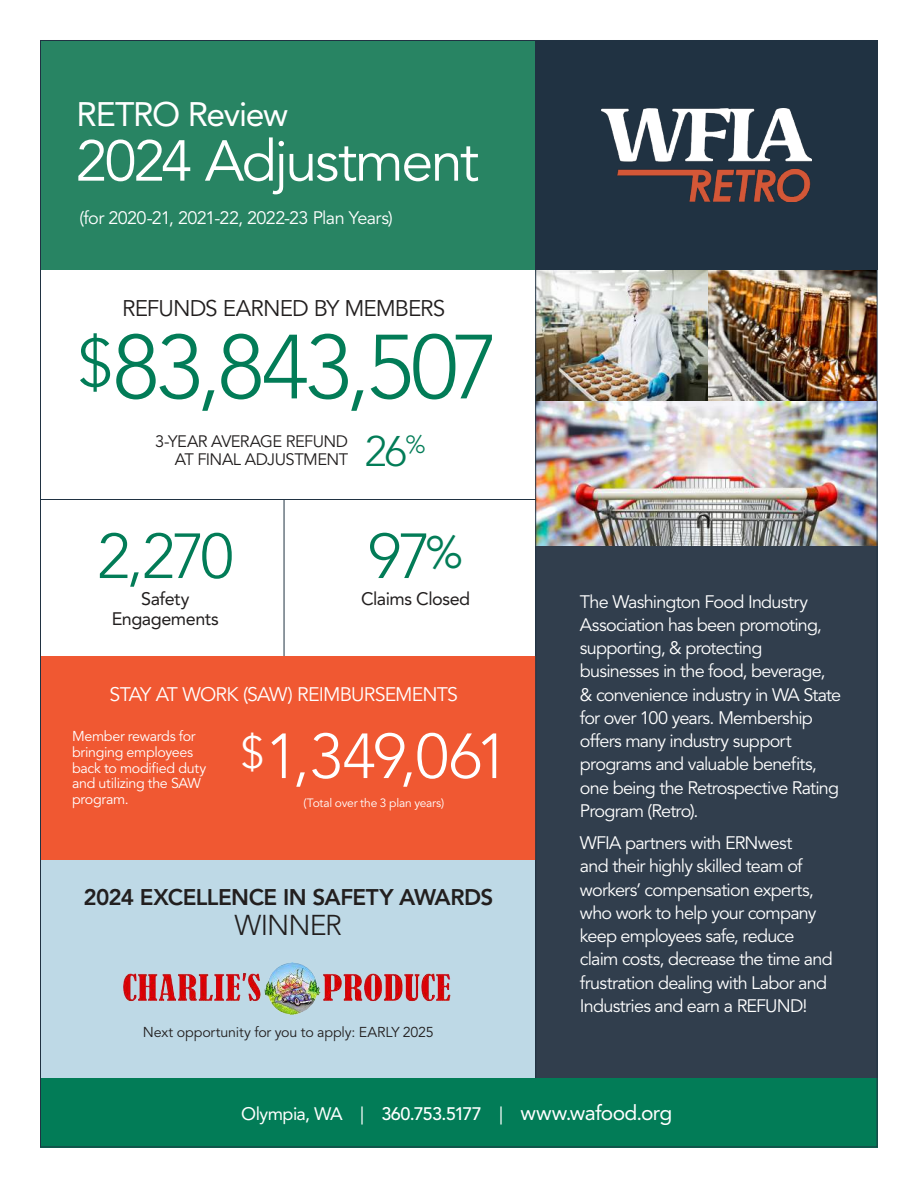
<style>
.page{position:relative;width:918px;height:1188px;background:#fff}
.page>*{position:absolute;margin:0;border:0;box-sizing:border-box;transform-origin:0 0}
.t1{font:300 90px "Avenir LT Std";letter-spacing:-.04em;color:#027c57}
.t2{font:300 63px "Avenir LT Std";letter-spacing:-.015em;color:#fff}
.t3{font:300 63px "Avenir LT Std";color:#027c57}
.t4{font:57.15px "Avenir LT Std";letter-spacing:-.04em;color:#fff}
.t5{font:300 42.45px "Avenir LT Std";color:#027c57}
.t6{font:33.75px "Avenir LT Std";letter-spacing:-.04em;color:#fff}
.t7{font:300 28.5px "Avenir LT Std";letter-spacing:-.035em;color:#221f1f}
.t8{font:300 24.75px "Avenir LT Std";color:#027c57}
.t9{font:800 22.5px "Avenir LT Std";letter-spacing:-.025em;color:#221f1f}
.t10{font:22.5px "Avenir LT Std";letter-spacing:-.04em;color:#221f1f}
.t11{font:21px "Avenir LT Std";letter-spacing:-.03em;color:#fff}
.t12{font:19.5px "Avenir LT Std";letter-spacing:-.04em;color:#fff}
.t13{font:18px/23.2px "Avenir LT Std";letter-spacing:-.045em;color:#fff}
.t14{font:18px/19.5px "Avenir LT Std";letter-spacing:-.025em;color:#221f1f;text-align:center}
.t15{font:16.5px "Avenir LT Std";letter-spacing:-.035em;color:#221f1f}
.t16{font:14.25px/15.8px "Avenir LT Std";letter-spacing:-.02em;color:#fff}
.t17{font:14.25px "Avenir LT Std";letter-spacing:-.01em;color:#221f1f}
.t18{font:12px "Avenir LT Std";letter-spacing:-.02em;color:#fff}
.s1{font-size:67.5px}
.s2{font-size:18px}
.s3{font-weight:500;font-size:18px}
</style>
<div class="page">
<div style="left:41px;top:860px;width:515px;height:218px;background:#bed9e6"></div>
<img style="left:123px;top:963px;width:328px;height:51px">
<hr style="left:284px;top:499px;width:1px;height:158px;background:#203242">
<div style="left:535px;top:541px;width:343px;height:539px;background:#313e4d"></div>
<div style="left:41px;top:657px;width:495px;height:203px;background:#f05832"></div>
<div style="left:40px;top:40px;width:838px;height:230px;background:#288463"></div>
<div style="left:535px;top:40px;width:343px;height:230px;background:#203242"></div>
<img style="left:536px;top:270px;width:172px;height:132px">
<img style="left:601px;top:109px;width:211px;height:92px">
<div style="left:40px;top:1078px;width:838px;height:69px;background:#027c57"></div>
<img style="left:708px;top:270px;width:168px;height:132px">
<img style="left:536px;top:402px;width:340px;height:144px">
<hr style="left:40px;top:499px;width:496px;height:1px;background:#203242">
<hr style="left:535px;top:40px;width:1px;height:1038px;background:#203242">
<h3 class="t6" style="left:77px;top:100px;width:213px">RETRO Review</h3>
<h3 class="t4" style="left:76px;top:137px;width:405px">2024 Adjustment</h3>
<p class="t13" style="left:80px;top:209px;width:315px">(for 2020-21, 2021-22, 2022-23 Plan Years)</p>
<p class="t10" style="left:122px;top:299px;width:325px">REFUNDS EARNED BY MEMBERS</p>
<h1 class="t1" style="left:78px;top:328px;width:423px"><span class="s1">$</span>83,843,507</h1>
<p class="t15" style="left:155px;top:435px;width:195px">3-YEAR AVERAGE REFUND</p>
<h3 class="t8" style="left:406px;top:434px;width:22px">%</h3>
<p class="t15" style="left:175px;top:453px;width:175px">AT FINAL ADJUSTMENT</p>
<h3 class="t5" style="left:365px;top:433px;width:44px">26</h3>
<h2 class="t3" style="left:97px;top:528px;width:138px">2,270</h2>
<p class="t14" style="left:112px;top:591px;width:108px">Safety<br>Engagements</p>
<h2 class="t3" style="left:368px;top:528px;width:96px">97<sup>%</sup></h2>
<p class="t14" style="left:361px;top:591px;width:111px">Claims Closed</p>
<p class="t12" style="left:109px;top:686px;width:350px">STAY AT WORK (SAW) REIMBURSEMENTS</p>
<p class="t16" style="left:72px;top:730px;width:136px">Member rewards for bringing employees back to modified duty and utilizing the SAW program.</p>
<h2 class="t2" style="left:241px;top:728px;width:269px"><sup>$</sup>1,349,061</h2>
<p class="t18" style="left:304px;top:798px;width:142px">(Total over the 3 plan years)</p>
<p class="t9" style="left:83px;top:888px;width:411px">2024 EXCELLENCE IN SAFETY AWARDS</p>
<h3 class="t7" style="left:234px;top:913px;width:109px">WINNER</h3>
<p class="t17" style="left:143px;top:1026px;width:292px">Next opportunity for you to apply: EARLY 2025</p>
<p class="t13" style="left:580px;top:592px;width:263px">The Washington Food Industry<br>Association has been promoting, supporting, &amp; protecting businesses in the food, beverage, &amp; convenience industry in WA State for over 100 years. Membership offers many industry support programs and valuable benefits, one being the Retrospective Rating<br>Program (Retro).</p>
<p class="t13" style="left:580px;top:833px;width:254px">WFIA partners with ERNwest<br>and their highly skilled team of workers’ compensation experts, who work to help your company keep employees safe, reduce claim costs, decrease the time and frustration dealing with Labor and<br>Industries and earn a REFUND!</p>
<p class="t11" style="left:241px;top:1104px;width:433px"><span class="s2">Olympia, WA |</span> <span class="s3">360.753.5177</span> <span class="s2">|</span> www.wafood.org</p>
</div>
